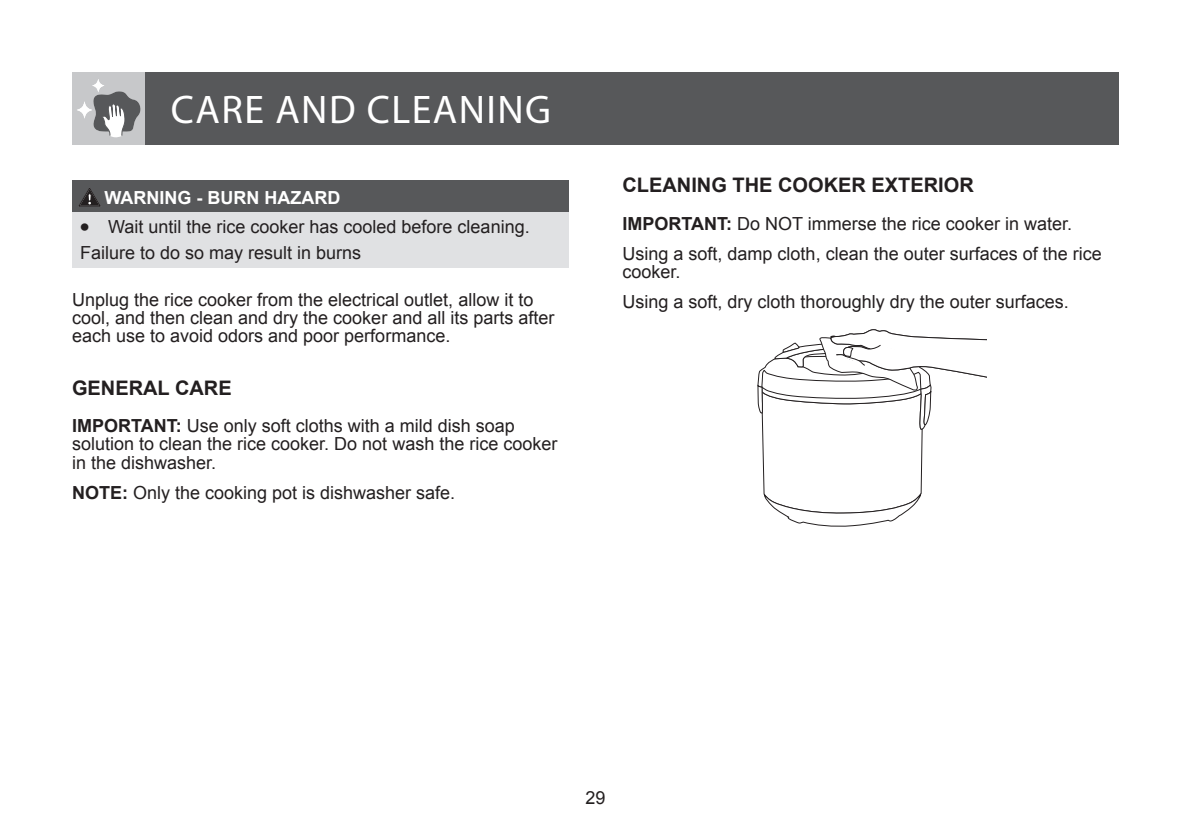
<style>
.page{position:relative;width:1191px;height:840px;background:#fff}
.page>*{position:absolute;margin:0;border:0;box-sizing:border-box;transform-origin:0 0}
.t1{font:40px "Myriad";letter-spacing:.035em;color:#fff}
.t2{font:700 20px "Arial";color:#231f20}
.t3{font:18px/18px "Arial";color:#231f20}
.t4{font:700 18px "Arial";color:#fff}
.s1{font-weight:700;font-size:26px}
.s2{font-weight:700}
</style>
<div class="page">
<div style="left:73px;top:72px;width:72px;height:72px;background:#c7c8ca"></div>
<div style="left:145px;top:72px;width:973px;height:72px;background:#57585a"></div>
<svg style="left:77px;top:79px;width:64px;height:58px"></svg>
<div style="left:72px;top:180px;width:496px;height:32px;background:#57585a"></div>
<div style="left:72px;top:212px;width:496px;height:56px;background:#e0e1e3"></div>
<svg style="left:78px;top:188px;width:23px;height:18px"></svg>
<svg style="left:757px;top:329px;width:230px;height:198px"></svg>
<h1 class="t1" style="left:171px;top:90px;width:382px">CARE AND CLEANING</h1>
<p class="t4" style="left:104px;top:185px;width:237px">WARNING - BURN HAZARD</p>
<p class="t3" style="left:80px;top:214px;width:451px;line-height:26.2px"><span class="s1">•</span> Wait until the rice cooker has cooled before cleaning.<br>Failure to do so may result in burns</p>
<p class="t3" style="left:72px;top:291px;width:484px">Unplug the rice cooker from the electrical outlet, allow it to cool, and then clean and dry the cooker and all its parts after each use to avoid odors and poor performance.</p>
<p class="t2" style="left:72px;top:374px;width:161px">GENERAL CARE</p>
<p class="t3" style="left:72px;top:417px;width:487px"><span class="s2">IMPORTANT:</span> Use only soft cloths with a mild dish soap solution to clean the rice cooker. Do not wash the rice cooker in the dishwasher.</p>
<p class="t3" style="left:72px;top:483px;width:385px"><span class="s2">NOTE:</span> Only the cooking pot is dishwasher safe.</p>
<p class="t2" style="left:622px;top:172px;width:353px">CLEANING THE COOKER EXTERIOR</p>
<p class="t3" style="left:622px;top:208px;width:481px;line-height:30.2px"><span class="s2">IMPORTANT:</span> Do NOT immerse the rice cooker in water.<br>Using a soft, damp cloth, clean the outer surfaces of the rice</p>
<p class="t3" style="left:622px;top:256px;width:448px;line-height:30.2px">cooker.<br>Using a soft, dry cloth thoroughly dry the outer surfaces.</p>
<p class="t3" style="left:585px;top:788px;width:22px">29</p>
</div>
